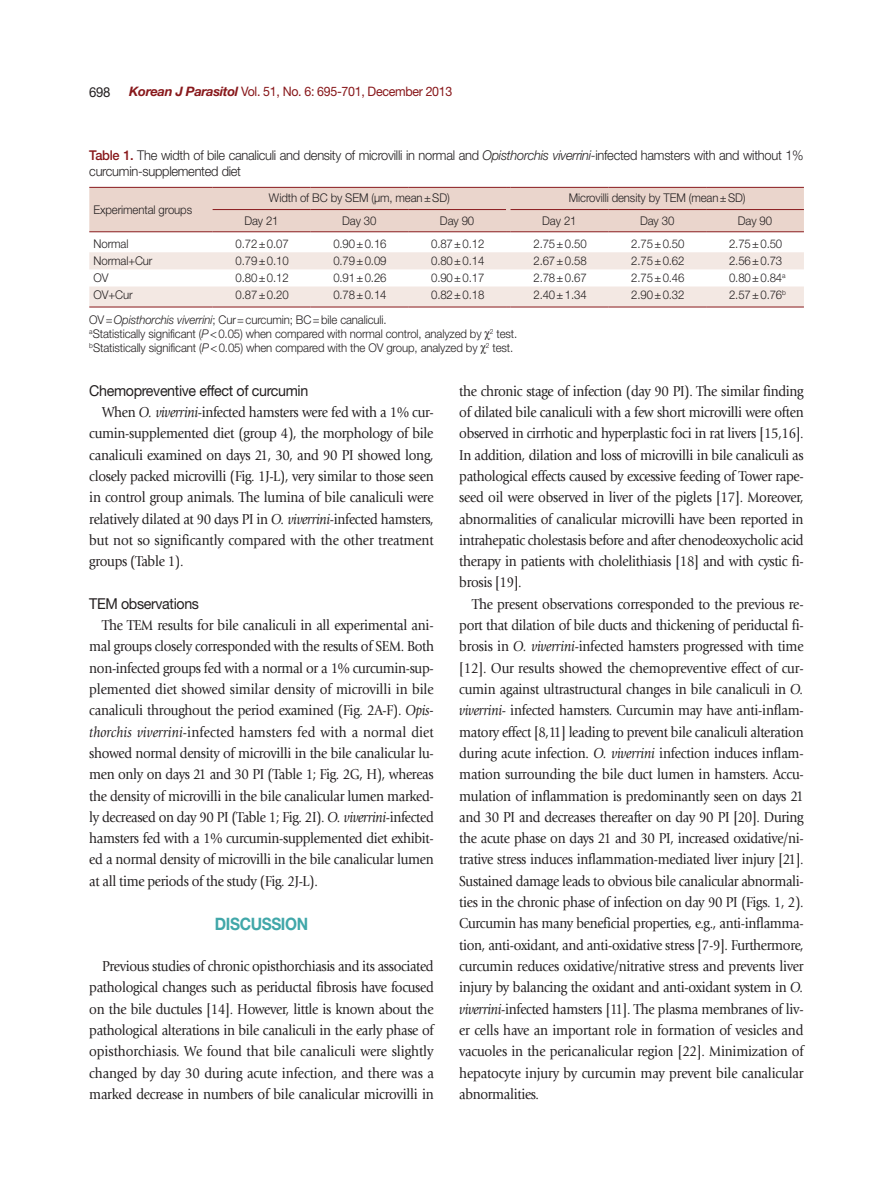
<style>
.page{position:relative;width:893px;height:1191px;background:#fff}
.page>*{position:absolute;margin:0;border:0;box-sizing:border-box;transform-origin:0 0}
.본문_대제목{font:700 17.1px "Helvetica Neue LT Std";letter-spacing:-.025em;color:#41a7a9;scale:.9 1}
.본문{font:15px/21.3px "Giovanni Std";letter-spacing:-.025em;color:#231f20;text-align:justify;scale:.9 1}
.본문_중제목{font:15px "Helvetica Neue LT Std";letter-spacing:-.025em;color:#231f20;scale:.95 1}
.t1{font:13.8px "Helvetica Neue LT Std";color:#231f20;scale:.95 1}
.표_제목__그림_설명{font:300 13.5px/16.2px "Helvetica Neue LT Std";letter-spacing:-.02em;color:#231f20;scale:.95 1}
.t2{font:13.05px "Helvetica Neue LT Std";letter-spacing:-.025em;color:#88181b;scale:.95 1}
.표_본문{font:300 12px "Helvetica Neue LT Std";letter-spacing:-.01em;color:#231f20;scale:.95 1}
.s1{font-weight:700;font-style:italic}
.s2{font-weight:500;color:#88181b}
.s3{font-style:italic}
.s4{font-family:"Times New Roman";font-weight:400;font-size:12.9px}
</style>
<div class="page">
<svg style="left:89px;top:187px;width:715px;height:121px"></svg>
<hr style="left:213px;top:209px;width:97px;height:1px;background:#88181b">
<hr style="left:310px;top:209px;width:98px;height:1px;background:#88181b">
<hr style="left:408px;top:209px;width:98px;height:1px;background:#88181b">
<hr style="left:510px;top:187px;width:98px;height:1px;background:#88181b">
<hr style="left:608px;top:187px;width:98px;height:1px;background:#88181b">
<hr style="left:706px;top:187px;width:98px;height:1px;background:#88181b">
<hr style="left:510px;top:209px;width:98px;height:1px;background:#88181b">
<hr style="left:608px;top:209px;width:98px;height:1px;background:#88181b">
<hr style="left:706px;top:209px;width:98px;height:1px;background:#88181b">
<p class="t1" style="left:89px;top:83px;width:24px">698</p>
<p class="t2" style="left:129px;top:84px;width:342px"><span class="s1">Korean J Parasitol</span> Vol. 51, No. 6: 695-701, December 2013</p>
<p class="표_제목__그림_설명" style="left:89px;top:147px;width:753px"><span class="s2">Table 1.</span> The width of bile canaliculi and density of microvilli in normal and <span class="s3">Opisthorchis viverrini</span>-infected hamsters with and without 1% curcumin-supplemented diet</p>
<p class="표_본문" style="left:94px;top:202px;width:105px">Experimental groups</p>
<p class="표_본문" style="left:269px;top:191px;width:192px">Width of BC by SEM (µm, mean±SD)</p>
<p class="표_본문" style="left:569px;top:191px;width:188px">Microvilli density by TEM (mean±SD)</p>
<p class="표_본문" style="left:244px;top:213px;width:38px">Day 21</p>
<p class="표_본문" style="left:342px;top:213px;width:38px">Day 30</p>
<p class="표_본문" style="left:440px;top:213px;width:38px">Day 90</p>
<p class="표_본문" style="left:542px;top:213px;width:38px">Day 21</p>
<p class="표_본문" style="left:640px;top:213px;width:38px">Day 30</p>
<p class="표_본문" style="left:738px;top:213px;width:38px">Day 90</p>
<p class="표_본문" style="left:94px;top:236px;width:38px">Normal</p>
<p class="표_본문" style="left:236px;top:236px;width:58px">0.72±0.07</p>
<p class="표_본문" style="left:333px;top:236px;width:58px">0.90±0.16</p>
<p class="표_본문" style="left:431px;top:236px;width:58px">0.87±0.12</p>
<p class="표_본문" style="left:533px;top:236px;width:58px">2.75±0.50</p>
<p class="표_본문" style="left:631px;top:236px;width:58px">2.75±0.50</p>
<p class="표_본문" style="left:729px;top:236px;width:58px">2.75±0.50</p>
<p class="표_본문" style="left:94px;top:253px;width:64px">Normal+Cur</p>
<p class="표_본문" style="left:236px;top:253px;width:58px">0.79±0.10</p>
<p class="표_본문" style="left:333px;top:253px;width:58px">0.79±0.09</p>
<p class="표_본문" style="left:431px;top:253px;width:58px">0.80±0.14</p>
<p class="표_본문" style="left:533px;top:253px;width:58px">2.67±0.58</p>
<p class="표_본문" style="left:631px;top:253px;width:58px">2.75±0.62</p>
<p class="표_본문" style="left:729px;top:253px;width:58px">2.56±0.73</p>
<p class="표_본문" style="left:94px;top:270px;width:17px">OV</p>
<p class="표_본문" style="left:236px;top:270px;width:58px">0.80±0.12</p>
<p class="표_본문" style="left:333px;top:270px;width:58px">0.91±0.26</p>
<p class="표_본문" style="left:431px;top:270px;width:58px">0.90±0.17</p>
<p class="표_본문" style="left:533px;top:270px;width:58px">2.78±0.67</p>
<p class="표_본문" style="left:631px;top:270px;width:58px">2.75±0.46</p>
<p class="표_본문" style="left:729px;top:270px;width:61px">0.80±0.84<sup>a</sup></p>
<p class="표_본문" style="left:94px;top:287px;width:43px">OV+Cur</p>
<p class="표_본문" style="left:236px;top:287px;width:58px">0.87±0.20</p>
<p class="표_본문" style="left:333px;top:287px;width:58px">0.78±0.14</p>
<p class="표_본문" style="left:431px;top:287px;width:58px">0.82±0.18</p>
<p class="표_본문" style="left:533px;top:287px;width:58px">2.40±1.34</p>
<p class="표_본문" style="left:631px;top:287px;width:58px">2.90±0.32</p>
<p class="표_본문" style="left:729px;top:287px;width:61px">2.57±0.76<sup>b</sup></p>
<p class="표_본문" style="left:89px;top:312px;width:315px">OV=<span class="s3">Opisthorchis viverrini</span>; Cur=curcumin; BC=bile canaliculi.</p>
<p class="표_본문" style="left:89px;top:326px;width:452px"><sup>a</sup>Statistically significant (<span class="s3">P</span>&lt;0.05) when compared with normal control, analyzed by <span class="s4">χ</span><sup>2</sup> test.</p>
<p class="표_본문" style="left:89px;top:341px;width:448px"><sup>b</sup>Statistically significant (<span class="s3">P</span>&lt;0.05) when compared with the OV group, analyzed by <span class="s4">χ</span><sup>2</sup> test.</p>
<p class="본문_중제목" style="left:89px;top:381px;width:232px">Chemopreventive effect of curcumin</p>
<p class="본문" style="left:89px;top:401px;width:384px;text-indent:13px">When <span class="s3">O. viverrini</span>-infected hamsters were fed with a 1% cur&shy;cumin-supplemented diet (group 4), the morphology of bile canaliculi examined on days 21, 30, and 90 PI showed long, closely packed microvilli (Fig. 1J-L), very similar to those seen in control group animals. The lumina of bile canaliculi were relatively dilated at 90 days PI in <span class="s3">O. viverrini</span>-infected hamsters, but not so significantly compared with the other treatment groups (Table 1).</p>
<p class="본문_중제목" style="left:89px;top:594px;width:117px">TEM observations</p>
<p class="본문" style="left:89px;top:614px;width:384px;text-indent:13px">The TEM results for bile canaliculi in all experimental ani&shy;mal groups closely corresponded with the results of SEM. Both non-infected groups fed with a normal or a 1% curcumin-sup&shy;plemented diet showed similar density of microvilli in bile canaliculi throughout the period examined (Fig. 2A-F). <span class="s3">Opis&shy;thorchis viverrini</span>-infected hamsters fed with a normal diet showed normal density of microvilli in the bile canalicular lu&shy;men only on days 21 and 30 PI (Table 1; Fig. 2G, H), whereas the density of microvilli in the bile canalicular lumen marked&shy;ly decreased on day 90 PI (Table 1; Fig. 2I). <span class="s3">O. viverrini</span>-infected hamsters fed with a 1% curcumin-supplemented diet exhibit&shy;ed a normal density of microvilli in the bile canalicular lumen at all time periods of the study (Fig. 2J-L).</p>
<p class="본문_대제목" style="left:215px;top:913px;width:105px">DISCUSSION</p>
<p class="본문" style="left:89px;top:955px;width:384px;text-indent:13px">Previous studies of chronic opisthorchiasis and its associated pathological changes such as periductal fibrosis have focused on the bile ductules [14]. However, little is known about the pathological alterations in bile canaliculi in the early phase of opisthorchiasis. We found that bile canaliculi were slightly changed by day 30 during acute infection, and there was a marked decrease in numbers of bile canalicular microvilli in</p>
<p class="본문" style="left:459px;top:380px;width:384px">the chronic stage of infection (day 90 PI). The similar finding of dilated bile canaliculi with a few short microvilli were often observed in cirrhotic and hyperplastic foci in rat livers [15,16].<br>In addition, dilation and loss of microvilli in bile canaliculi as pathological effects caused by excessive feeding of Tower rape&shy;seed oil were observed in liver of the piglets [17]. Moreover, abnormalities of canalicular microvilli have been reported in intrahepatic cholestasis before and after chenodeoxycholic acid therapy in patients with cholelithiasis [18] and with cystic fi&shy;brosis [19].</p>
<p class="본문" style="left:459px;top:593px;width:384px;text-indent:13px">The present observations corresponded to the previous re&shy;port that dilation of bile ducts and thickening of periductal fi&shy;brosis in <span class="s3">O. viverrini</span>-infected hamsters progressed with time [12]. Our results showed the chemopreventive effect of cur&shy;cumin against ultrastructural changes in bile canaliculi in <span class="s3">O. viverrini</span>- infected hamsters. Curcumin may have anti-inflam&shy;matory effect [8,11] leading to prevent bile canaliculi alteration during acute infection. <span class="s3">O. viverrini</span> infection induces inflam&shy;mation surrounding the bile duct lumen in hamsters. Accu&shy;mulation of inflammation is predominantly seen on days 21 and 30 PI and decreases thereafter on day 90 PI [20]. During the acute phase on days 21 and 30 PI, increased oxidative/ni&shy;trative stress induces inflammation-mediated liver injury [21].<br>Sustained damage leads to obvious bile canalicular abnormali&shy;ties in the chronic phase of infection on day 90 PI (Figs. 1, 2).<br>Curcumin has many beneficial properties, e.g., anti-inflamma&shy;tion, anti-oxidant, and anti-oxidative stress [7-9]. Furthermore, curcumin reduces oxidative/nitrative stress and prevents liver injury by balancing the oxidant and anti-oxidant system in <span class="s3">O. viverrini</span>-infected hamsters [11]. The plasma membranes of liv&shy;er cells have an important role in formation of vesicles and vacuoles in the pericanalicular region [22]. Minimization of hepatocyte injury by curcumin may prevent bile canalicular abnormalities.</p>
</div>
